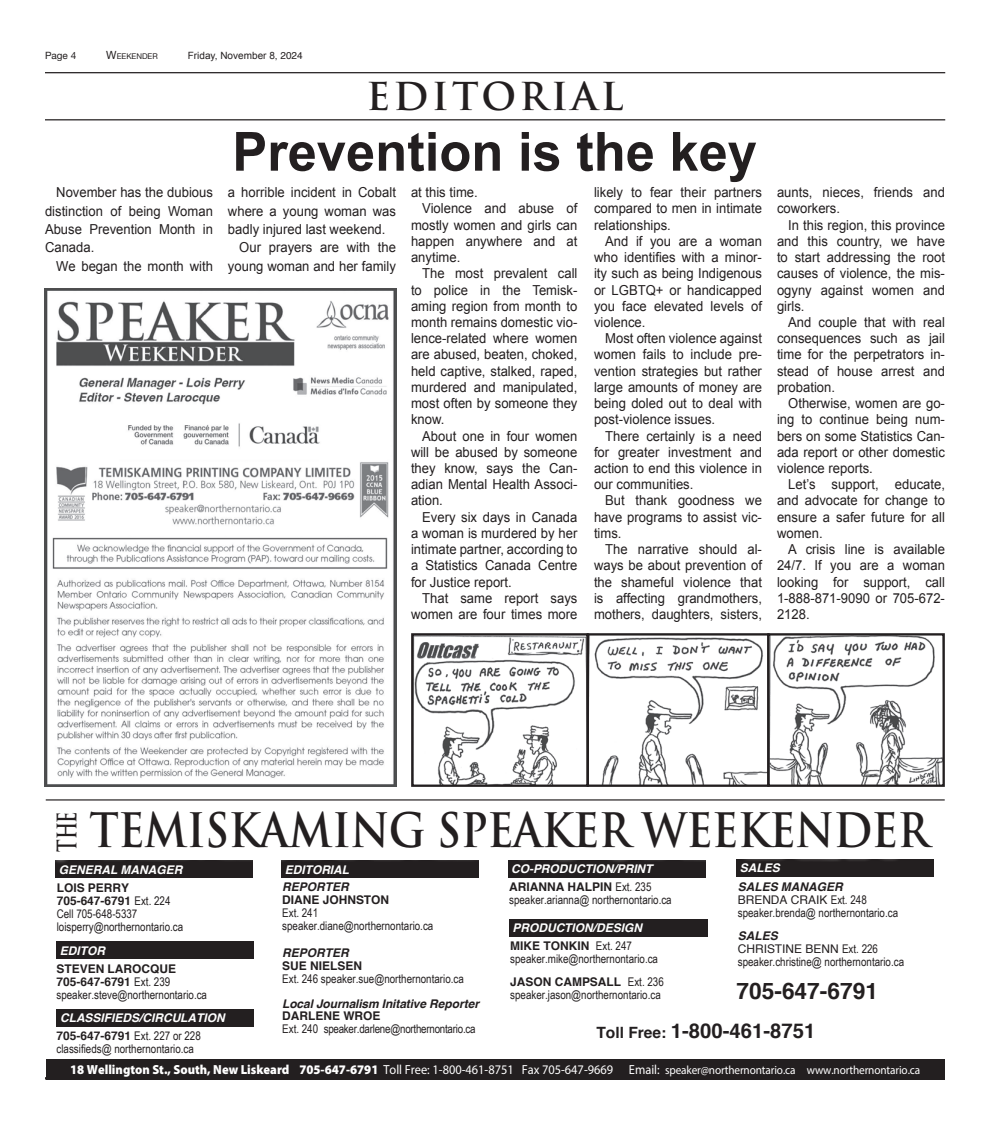
<style>
.page{position:relative;width:990px;height:1125px;background:#fff}
.page>*{position:absolute;margin:0;border:0;box-sizing:border-box;transform-origin:0 0}
.t1{font:700 68.12px "Trajan Pro";letter-spacing:-.01em;color:#231f20;scale:.9 1}
.t2{font:700 54px "Arial";color:#231f20}
.t3{font:700 46.25px "Trajan Pro";letter-spacing:-.01em;color:#231f20;scale:.9 1}
.t4{font:700 37.5px "Trajan Pro";letter-spacing:.09em;color:#231f20}
.t5{font:700 28.75px "Trajan Pro";color:#231f20;scale:.82 1}
.t6{font:700 26.25px "Trajan Pro";color:#231f20;scale:.67 1}
.t7{font:700 22.75px "Helvetica";color:#231f20}
.t8{font:700 20.38px "Helvetica";color:#231f20}
.t9{font:13.75px/16.2px "Arial";color:#231f20;text-align:justify;scale:.95 1}
.t10{font:12px/13.1px "Arial Narrow";color:#231f20}
.t11{font:12px "Myriad Pro";letter-spacing:-.01em;color:#fff;scale:.94 1}
.t12{font:italic 700 12px/17.5px "Helvetica";color:#fff}
.t13{font:italic 700 12px/12px "Helvetica";letter-spacing:-.01em;color:#231f20}
.t14{font:12px "Arial Narrow";letter-spacing:-.02em;color:#231f20}
.t15{font:10px "Arial";color:#231f20}
.t16{font:10px "Helvetica Neue";color:#231f20}
.t17{font:7.88px "Helvetica Neue";color:#231f20}
.s1{font-size:11.25px}
.s2{font-family:"Helvetica"}
.s3{font-family:"Helvetica";font-weight:700}
.s4{font-family:"Helvetica";font-weight:700;font-style:italic}
.s5{font-style:normal}
.s6{font-style:normal;color:#231f20}
.s7{font-family:"Arial Narrow";font-weight:400;font-style:normal;color:#231f20}
.s8{font-size:15.5px}
.s9{font-weight:900;font-size:13.12px}
.s10{font-size:13.12px}
</style>
<div class="page">
<img style="left:45px;top:288px;width:351px;height:498px">
<hr style="left:46px;top:799px;width:899px;height:2px;background:#231f20">
<hr style="left:45px;top:72px;width:900px;height:1px;background:#231f20">
<hr style="left:45px;top:119px;width:900px;height:1px;background:#231f20">
<div style="left:46px;top:1059px;width:899px;height:20px;background:#231f20"></div>
<div style="left:281px;top:860px;width:198px;height:18px;background:#231f20"></div>
<div style="left:56px;top:860px;width:197px;height:18px;background:#231f20"></div>
<div style="left:56px;top:942px;width:198px;height:17px;background:#231f20"></div>
<div style="left:737px;top:859px;width:197px;height:17px;background:#231f20"></div>
<div style="left:508px;top:860px;width:197px;height:18px;background:#231f20"></div>
<div style="left:509px;top:919px;width:199px;height:17px;background:#231f20"></div>
<div style="left:57px;top:1009px;width:197px;height:18px;background:#231f20"></div>
<hr style="left:46px;top:1077px;width:899px;height:3px;background:#231f20">
<div style="left:49px;top:857px;width:40px;height:8px;background:#fff;opacity:.75"></div>
<div style="left:83px;top:857px;width:820px;height:7px;background:#fff;opacity:.75"></div>
<img style="left:414px;top:636px;width:528px;height:148px">
<div style="left:411px;top:633px;width:178px;height:154px;border:2px solid #231f20"></div>
<div style="left:587px;top:633px;width:183px;height:154px;border:2px solid #231f20"></div>
<div style="left:767px;top:633px;width:178px;height:154px;border:2px solid #231f20"></div>
<p class="t16" style="left:45px;top:49px;width:33px">Page 4</p>
<p class="t17" style="left:106px;top:51px;width:53px"><span class="s1">W</span>EEKENDER</p>
<p class="t15" style="left:188px;top:49px;width:116px">Friday, November 8, <span class="s2">2024</span></p>
<p class="t4" style="left:367px;top:73px;width:259px">EDITORIAL</p>
<p class="t9" style="left:45px;top:183px;width:178px;line-height:18.4px;text-indent:11px">November has the dubious distinction of being Woman Abuse Prevention Month in Canada.</p>
<p class="t9" style="left:56px;top:258px;width:166px">We began the month with</p>
<p class="t2" style="left:232px;top:116px;width:526px">Prevention is the key</p>
<p class="t9" style="left:228px;top:183px;width:178px;line-height:18.4px">a horrible incident in Cobalt where a young woman was badly injured last weekend.</p>
<p class="t9" style="left:228px;top:238px;width:178px;line-height:18.4px;text-align:right">Our prayers are with the young woman and her family</p>
<p class="t9" style="left:411px;top:184px;width:72px">at this time.</p>
<p class="t9" style="left:411px;top:201px;width:177px;text-indent:11px">Violence and abuse of mostly women and girls can happen anywhere and at anytime.</p>
<p class="t9" style="left:411px;top:266px;width:177px;text-indent:11px">The most prevalent call to police in the Temisk&shy;aming region from month to month remains domestic vio&shy;lence-related where women are abused, beaten, choked, held captive, stalked, raped, murdered and manipulated, most often by someone they know.</p>
<p class="t9" style="left:411px;top:428px;width:177px;text-indent:11px">About one in four women will be abused by someone they know, says the Can&shy;adian Mental Health Associ&shy;ation.</p>
<p class="t9" style="left:411px;top:509px;width:177px;text-indent:11px">Every six days in Canada a woman is murdered by her intimate partner, according to a Statistics Canada Centre for Justice report.</p>
<p class="t9" style="left:411px;top:590px;width:177px;text-align:right">That same report says women are four times more</p>
<p class="t9" style="left:594px;top:184px;width:178px">likely to fear their partners compared to men in intimate relationships.</p>
<p class="t9" style="left:594px;top:233px;width:178px;text-indent:11px">And if you are a woman who identifies with a minor&shy;ity such as being Indigenous or LGBTQ+ or handicapped you face elevated levels of violence.</p>
<p class="t9" style="left:594px;top:330px;width:178px;text-indent:11px">Most often violence against women fails to include pre&shy;vention strategies but rather large amounts of money are being doled out to deal with post-violence issues.</p>
<p class="t9" style="left:594px;top:428px;width:178px;text-indent:11px">There certainly is a need for greater investment and action to end this violence in our communities.</p>
<p class="t9" style="left:594px;top:493px;width:178px;text-indent:11px">But thank goodness we have programs to assist vic&shy;tims.</p>
<p class="t9" style="left:594px;top:541px;width:178px;text-indent:11px">The narrative should al&shy;ways be about prevention of the shameful violence that is affecting grandmothers, mothers, daughters, sisters,</p>
<p class="t9" style="left:777px;top:184px;width:178px">aunts, nieces, friends and coworkers.</p>
<p class="t9" style="left:777px;top:217px;width:178px;text-indent:11px">In this region, this province and this country, we have to start addressing the root causes of violence, the mis&shy;ogyny against women and girls.</p>
<p class="t9" style="left:777px;top:314px;width:178px;text-indent:11px">And couple that with real consequences such as jail time for the perpetrators in&shy;stead of house arrest and probation.</p>
<p class="t9" style="left:777px;top:395px;width:178px;text-indent:11px">Otherwise, women are go&shy;ing to continue being num&shy;bers on some Statistics Can&shy;ada report or other domestic violence reports.</p>
<p class="t9" style="left:777px;top:476px;width:178px;text-indent:11px">Let’s support, educate, and advocate for change to ensure a safer future for all women.</p>
<p class="t9" style="left:777px;top:541px;width:178px;text-indent:11px">A crisis line is available 24/7. If you are a woman looking for support, call 1-888-871-9090 or 705-672- 2128.</p>
<p class="t5" style="left:52px;top:856px;width:67px;rotate:-90deg">THE</p>
<p class="t1" style="left:91px;top:786px;width:887px">TEMISKAMING SPEAKER</p>
<p class="t6" style="left:51px;top:852px;width:62px;rotate:-90deg">THE</p>
<p class="t3" style="left:89px;top:802px;width:934px">TEMISKAMING SPEAKER WEEKENDER</p>
<p class="t12" style="left:59px;top:861px;width:125px">GENERAL MANAGER</p>
<p class="t12" style="left:285px;top:861px;width:66px">EDITORIAL</p>
<p class="t10" style="left:57px;top:881px;width:128px"><span class="s3">LOIS PERRY<br>705-647-6791</span> Ext. 224<br>Cell 705-648-5337 loisperry@northernontario.ca</p>
<p class="t12" style="left:60px;top:942px;width:47px">EDITOR</p>
<p class="t10" style="left:56px;top:961px;width:152px"><span class="s3">STEVEN LAROCQUE<br>705-647-6791</span> Ext. 239 speaker.steve@northernontario.ca</p>
<p class="t12" style="left:60px;top:1010px;width:166px">CLASSIFIEDS/CIRCULATION</p>
<p class="t10" style="left:57px;top:1029px;width:146px"><span class="s3">705-647-6791</span> Ext. 227 or 228 classifieds@ northernontario.ca</p>
<p class="t10" style="left:282px;top:880px;width:153px"><span class="s4">REPORTER<br></span><span class="s3">DIANE JOHNSTON<br></span>Ext. 241 speaker.diane@northernontario.ca</p>
<p class="t10" style="left:282px;top:945px;width:183px"><span class="s4">REPORTER<br></span><span class="s3">SUE NIELSEN<br></span>Ext. 246 speaker.sue@northernontario.ca</p>
<p class="t13" style="left:282px;top:998px;width:198px">Local Journalism Initative Reporter<br><span class="s5">DARLENE WROE</span></p>
<p class="t14" style="left:282px;top:1020px;width:195px">Ext. 240 speaker.darlene@northernontario.ca</p>
<p class="t12" style="left:509px;top:860px;width:145px">CO-PRODUCTION/PRINT<br><span class="s6">ARIANNA HALPIN</span> <span class="s7">Ext. 235</span></p>
<p class="t10" style="left:509px;top:893px;width:164px">speaker.arianna@ northernontario.ca</p>
<p class="t12" style="left:513px;top:919px;width:131px">PRODUCTION/DESIGN</p>
<p class="t10" style="left:510px;top:938px;width:149px"><span class="s3">MIKE TONKIN</span> Ext. 247 speaker.mike@northernontario.ca</p>
<p class="t10" style="left:510px;top:974px;width:155px"><span class="s3">JASON CAMPSALL</span> Ext. 236 speaker.jason@northernontario.ca</p>
<p class="t12" style="left:740px;top:859px;width:41px">SALES</p>
<p class="t10" style="left:738px;top:879px;width:162px"><span class="s4">SALES MANAGER<br></span><span class="s2">BRENDA CRAIK</span> Ext. 248 speaker.brenda@ northernontario.ca</p>
<p class="t10" style="left:738px;top:928px;width:168px"><span class="s4">SALES<br></span><span class="s2">CHRISTINE BENN</span> Ext. 226 speaker.christine@ northernontario.ca</p>
<p class="t7" style="left:737px;top:972px;width:143px">705-647-6791</p>
<p class="t8" style="left:596px;top:1014px;width:220px"><span class="s8">Toll Free:</span> 1-800-461-8751</p>
<p class="t11" style="left:70px;top:1063px;width:906px"><span class="s9">18 Wellington St., South, New Liskeard 705-647-6791</span> <span class="s10">Toll Free: 1-800-461-8751 Fax 705-647-9669 Email:</span> speaker@northernontario.ca www.northernontario.ca</p>
</div>
